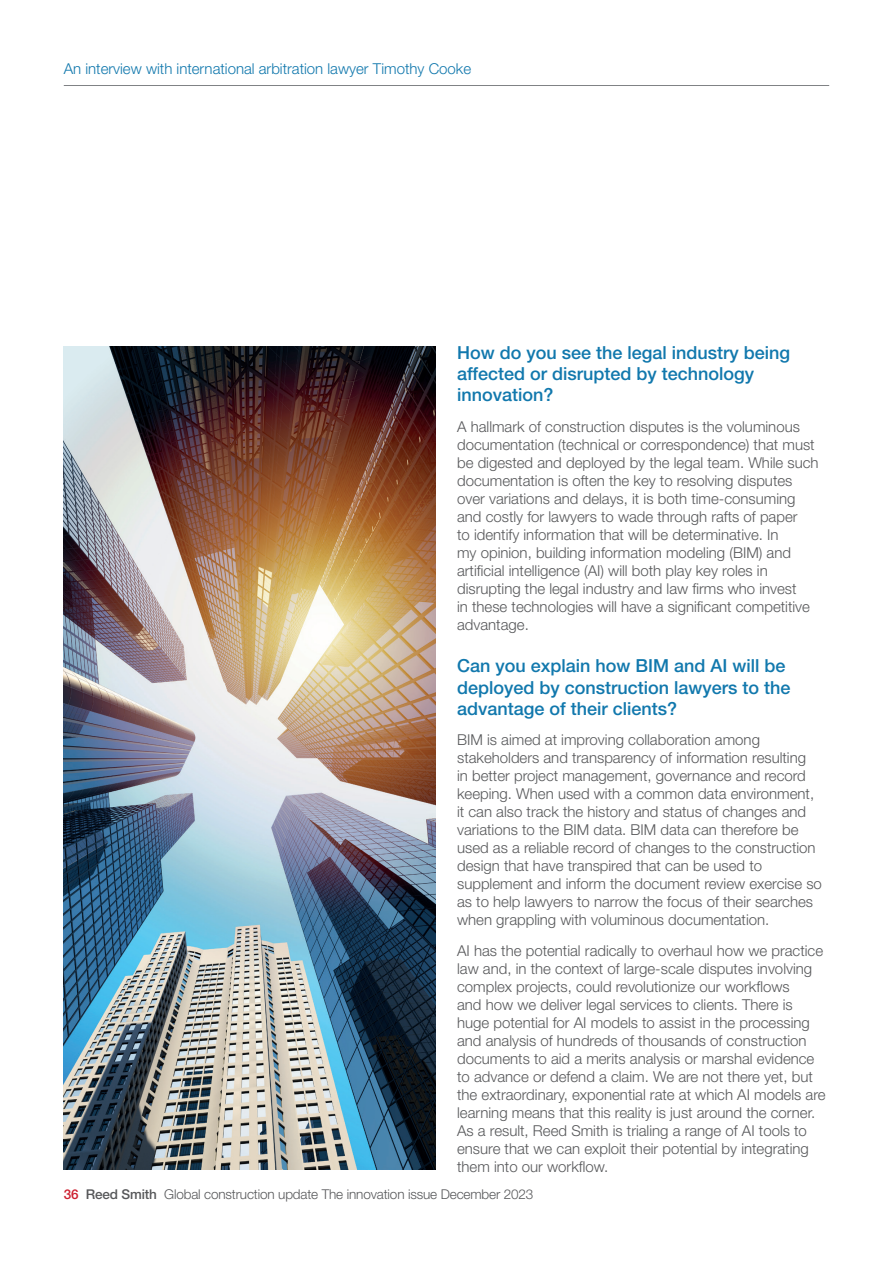
<style>
.page{position:relative;width:893px;height:1263px;background:#fff}
.page>*{position:absolute;margin:0;border:0;box-sizing:border-box;transform-origin:0 0}
.B_Heading{font:500 18px/21px "Helvetica Neue LT Std";color:#1178ad}
.Body{font:300 15px/18px "Helvetica Neue LT Std";color:#57585a}
.Body-2{font:300 15px "Helvetica Neue LT Std";color:#1178ad}
.t1{font:300 13.5px "Helvetica Neue LT Std";letter-spacing:-.01em;color:#57585a}
.s1{font-weight:500;color:#cd2030}
.s2{font-weight:500}
</style>
<div class="page">
<hr style="left:64px;top:85px;width:765px;height:1px;background:#808285">
<img style="left:64px;top:347px;width:372px;height:822px">
<p class="Body-2" style="left:64px;top:60px;width:409px">An interview with international arbitration lawyer Timothy Cooke</p>
<p class="B_Heading" style="left:457px;top:342px;width:335px">How do you see the legal industry being affected or disrupted by technology innovation?</p>
<p class="Body" style="left:457px;top:417px;width:363px">A hallmark of construction disputes is the voluminous documentation (technical or correspondence) that must be digested and deployed by the legal team. While such documentation is often the key to resolving disputes over variations and delays, it is both time-consuming and costly for lawyers to wade through rafts of paper<br>to identify information that will be determinative. In<br>my opinion, building information modeling (BIM) and artificial intelligence (AI) will both play key roles in disrupting the legal industry and law firms who invest<br>in these technologies will have a significant competitive advantage.</p>
<p class="B_Heading" style="left:457px;top:655px;width:335px">Can you explain how BIM and AI will be deployed by construction lawyers to the advantage of their clients?</p>
<p class="Body" style="left:457px;top:731px;width:366px">BIM is aimed at improving collaboration among stakeholders and transparency of information resulting<br>in better project management, governance and record keeping. When used with a common data environment, it can also track the history and status of changes and variations to the BIM data. BIM data can therefore be used as a reliable record of changes to the construction design that have transpired that can be used to supplement and inform the document review exercise so as to help lawyers to narrow the focus of their searches when grappling with voluminous documentation.</p>
<p class="Body" style="left:457px;top:941px;width:370px">AI has the potential radically to overhaul how we practice law and, in the context of large-scale disputes involving complex projects, could revolutionize our workflows<br>and how we deliver legal services to clients. There is huge potential for AI models to assist in the processing and analysis of hundreds of thousands of construction documents to aid a merits analysis or marshal evidence to advance or defend a claim. We are not there yet, but the extraordinary, exponential rate at which AI models are learning means that this reality is just around the corner.<br>As a result, Reed Smith is trialing a range of AI tools to ensure that we can exploit their potential by integrating them into our workflow.</p>
<p class="t1" style="left:64px;top:1186px;width:471px"><span class="s1">36</span> <span class="s2">Reed Smith</span> Global construction update The innovation issue December 2023</p>
</div>
